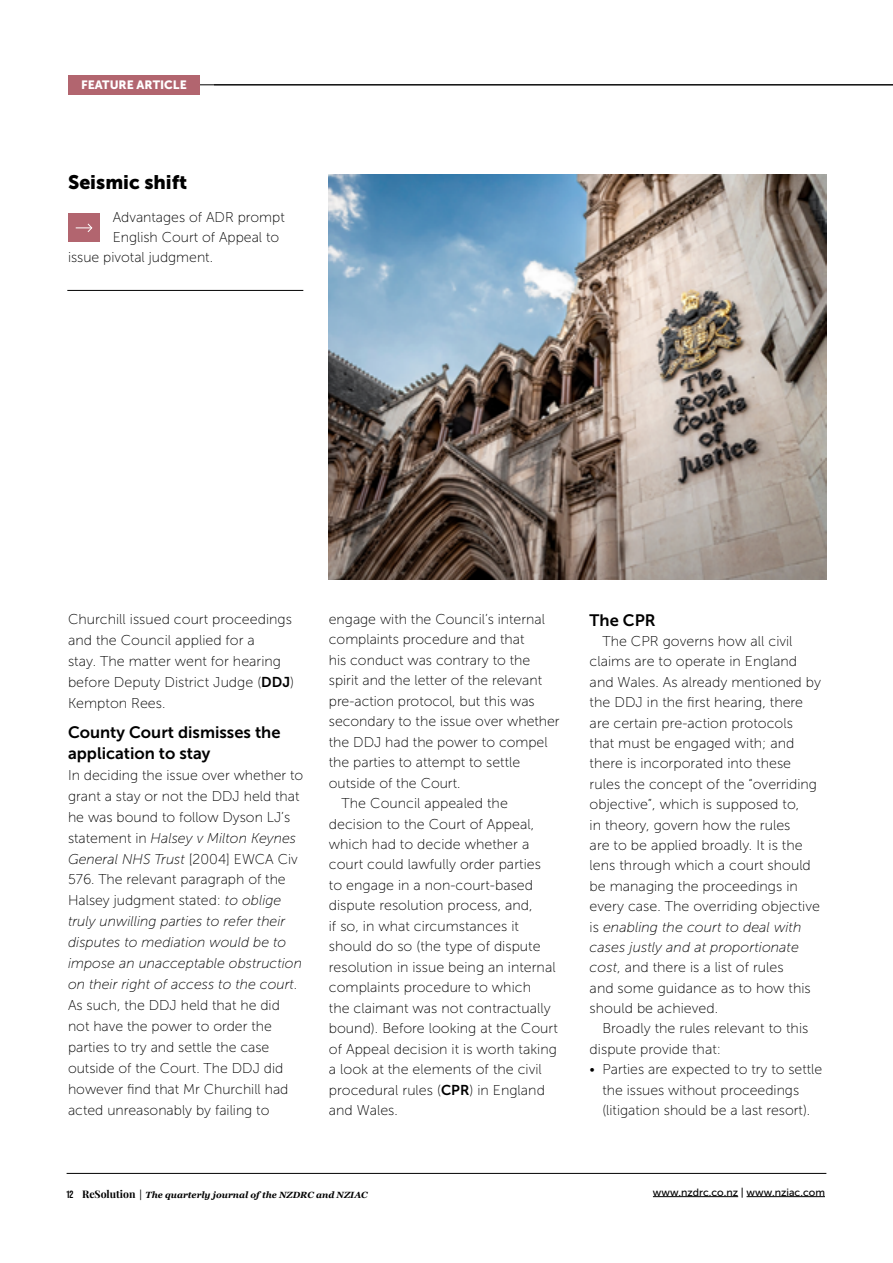
<style>
.page{position:relative;width:893px;height:1263px;background:#fff}
.page>*{position:absolute;margin:0;border:0;box-sizing:border-box;transform-origin:0 0}
.t1{font:19.5px "Museo Sans 900";color:#000}
.t2{font:16.5px/20.2px "Museo Sans 700";color:#000}
.t3{font:14.25px/20.4px "Museo Sans 100";color:#000}
.t4{font:12px "Museo Sans 900";color:#fff}
.t5{font:10.5px "Museo Sans 500";color:#000}
.t6{font:italic 700 9px "Georgia";color:#000}
.s1{font-family:"Museo Sans 700"}
.s2{font-style:italic}
.s3{font-family:"Bebas Neue Pro";font-style:normal;font-size:10.5px}
.s4{font-family:"Playfair Display";font-weight:400;font-style:normal;font-size:10.5px}
.s5{font-family:"Bebas Neue Pro";font-weight:400;font-style:normal;font-size:10.5px}
</style>
<div class="page">
<hr style="left:67px;top:1173px;width:759px;height:1px;background:#000">
<hr style="left:68px;top:85px;width:825px;height:1px;background:#000">
<hr style="left:653px;top:1196px;width:85px;height:1px;background:#000">
<hr style="left:746px;top:1196px;width:79px;height:1px;background:#000">
<div style="left:68px;top:76px;width:132px;height:19px;background:#b2656f"></div>
<img style="left:329px;top:174px;width:497px;height:405px">
<div style="left:68px;top:214px;width:32px;height:28px;background:#b2656f"></div>
<svg style="left:76px;top:223px;width:17px;height:9px"></svg>
<hr style="left:67px;top:290px;width:236px;height:1px;background:#000">
<p class="t4" style="left:81px;top:78px;width:107px">FEATURE ARTICLE</p>
<h1 class="t1" style="left:68px;top:171px;width:121px">Seismic shift</h1>
<p class="t3" style="left:113px;top:207px;width:174px">Advantages of ADR prompt</p>
<p class="t3" style="left:113px;top:227px;width:168px">English Court of Appeal to</p>
<p class="t3" style="left:68px;top:248px;width:147px">issue pivotal judgment.</p>
<p class="t3" style="left:68px;top:609px;width:228px;line-height:21px">Churchill issued court proceedings and the Council applied for a<br>stay. The matter went for hearing before Deputy District Judge (<span class="s1">DDJ</span>)<br>Kempton Rees.</p>
<p class="t2" style="left:68px;top:723px;width:214px">County Court dismisses the application to stay</p>
<p class="t3" style="left:68px;top:764px;width:237px;line-height:21px">In deciding the issue over whether to grant a stay or not the DDJ held that he was bound to follow Dyson LJ’s statement in <span class="s2">Halsey v Milton Keynes General NHS Trust</span> [2004] EWCA Civ 576. The relevant paragraph of the Halsey judgment stated: <span class="s2">to oblige truly unwilling parties to refer their disputes to mediation would be to impose an unacceptable obstruction on their right of access to the court</span>.<br>As such, the DDJ held that he did not have the power to order the parties to try and settle the case outside of the Court. The DDJ did however find that Mr Churchill had acted unreasonably by failing to</p>
<p class="t3" style="left:329px;top:609px;width:218px">engage with the Council’s internal</p>
<p class="t3" style="left:329px;top:629px;width:197px">complaints procedure and that</p>
<p class="t3" style="left:329px;top:650px;width:203px">his conduct was contrary to the</p>
<p class="t3" style="left:329px;top:670px;width:215px">spirit and the letter of the relevant</p>
<p class="t3" style="left:329px;top:691px;width:207px">pre-action protocol, but this was</p>
<p class="t3" style="left:329px;top:711px;width:232px">secondary to the issue over whether</p>
<p class="t3" style="left:329px;top:732px;width:220px">the DDJ had the power to compel</p>
<p class="t3" style="left:329px;top:752px;width:193px">the parties to attempt to settle</p>
<p class="t3" style="left:329px;top:773px;width:133px">outside of the Court.</p>
<p class="t3" style="left:342px;top:793px;width:168px">The Council appealed the</p>
<p class="t3" style="left:329px;top:814px;width:207px">decision to the Court of Appeal,</p>
<p class="t3" style="left:329px;top:834px;width:202px">which had to decide whether a</p>
<p class="t3" style="left:329px;top:854px;width:214px">court could lawfully order parties</p>
<p class="t3" style="left:329px;top:875px;width:206px">to engage in a non-court-based</p>
<p class="t3" style="left:329px;top:895px;width:205px">dispute resolution process, and,</p>
<p class="t3" style="left:329px;top:916px;width:192px">if so, in what circumstances it</p>
<p class="t3" style="left:329px;top:936px;width:213px">should do so (the type of dispute</p>
<p class="t3" style="left:329px;top:957px;width:228px">resolution in issue being an internal</p>
<p class="t3" style="left:329px;top:977px;width:204px">complaints procedure to which</p>
<p class="t3" style="left:329px;top:998px;width:223px">the claimant was not contractually</p>
<p class="t3" style="left:329px;top:1018px;width:231px">bound). Before looking at the Court</p>
<p class="t3" style="left:329px;top:1039px;width:230px">of Appeal decision it is worth taking</p>
<p class="t3" style="left:329px;top:1059px;width:215px">a look at the elements of the civil</p>
<p class="t3" style="left:329px;top:1080px;width:218px">procedural rules (<span class="s1">CPR</span>) in England</p>
<p class="t3" style="left:329px;top:1100px;width:71px">and Wales.</p>
<p class="t2" style="left:590px;top:610px;width:68px">The CPR</p>
<p class="t3" style="left:590px;top:631px;width:233px;text-indent:13px">The CPR governs how all civil claims are to operate in England and Wales. As already mentioned by the DDJ in the first hearing, there are certain pre-action protocols<br>that must be engaged with; and there is incorporated into these rules the concept of the “overriding objective”, which is supposed to,<br>in theory, govern how the rules<br>are to be applied broadly. It is the lens through which a court should be managing the proceedings in every case. The overriding objective is <span class="s2">enabling the court to deal with cases justly and at proportionate cost</span>, and there is a list of rules<br>and some guidance as to how this should be achieved.</p>
<p class="t3" style="left:590px;top:1018px;width:220px;text-indent:13px">Broadly the rules relevant to this dispute provide that:</p>
<p class="t3" style="left:602px;top:1059px;width:221px;text-indent:-13px">• Parties are expected to try to settle the issues without proceedings (litigation should be a last resort).</p>
<p class="t6" style="left:67px;top:1188px;width:302px"><span class="s3">12</span> <span class="s4">ReSolution</span> <span class="s5">|</span> The quarterly journal of the NZDRC and NZIAC</p>
<p class="t5" style="left:653px;top:1186px;width:174px">www.nzdrc.co.nz | www.nziac.com</p>
</div>
